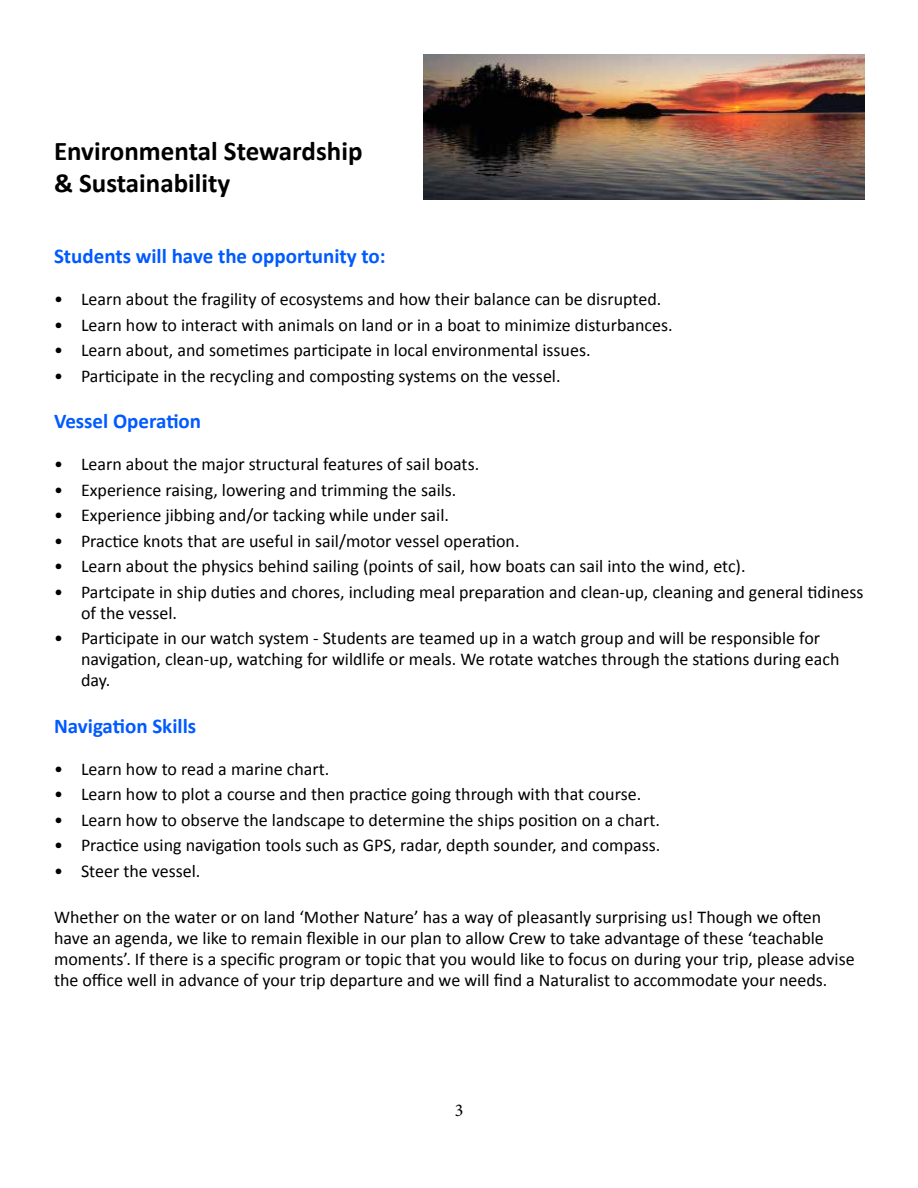
<style>
.page{position:relative;width:918px;height:1188px;background:#fff}
.page>*{position:absolute;margin:0;border:0;box-sizing:border-box;transform-origin:0 0}
.t1{font:700 27px/32.4px "Calibri";color:#000}
.t2{font:700 21px "Calibri";color:#005aff}
.t3{font:18px/21px "Calibri";color:#000}
.t4{font:18px "Minion Pro";color:#000}
</style>
<div class="page">
<img style="left:424px;top:54px;width:441px;height:146px">
<h1 class="t1" style="left:54px;top:135px;width:310px">Environmental Stewardship &amp; Sustainability</h1>
<p class="t2" style="left:54px;top:243px;width:333px">Students will have the opportunity to:</p>
<p class="t3" style="left:54px;top:289px;width:609px">• Learn about the fragility of ecosystems and how their balance can be disrupted.</p>
<p class="t3" style="left:54px;top:314px;width:620px">• Learn how to interact with animals on land or in a boat to minimize disturbances.</p>
<p class="t3" style="left:54px;top:340px;width:538px">• Learn about, and sometimes participate in local environmental issues.</p>
<p class="t3" style="left:54px;top:365px;width:508px">• Participate in the recycling and composting systems on the vessel.</p>
<p class="t2" style="left:54px;top:408px;width:149px">Vessel Operation</p>
<p class="t3" style="left:54px;top:454px;width:427px">• Learn about the major structural features of sail boats.</p>
<p class="t3" style="left:54px;top:479px;width:404px">• Experience raising, lowering and trimming the sails.</p>
<p class="t3" style="left:54px;top:505px;width:397px">• Experience jibbing and/or tacking while under sail.</p>
<p class="t3" style="left:54px;top:530px;width:467px">• Practice knots that are useful in sail/motor vessel operation.</p>
<p class="t3" style="left:54px;top:556px;width:693px">• Learn about the physics behind sailing (points of sail, how boats can sail into the wind, etc).</p>
<p class="t3" style="left:81px;top:581px;width:784px;text-indent:-27px">• Partcipate in ship duties and chores, including meal preparation and clean-up, cleaning and general tidiness of the vessel.</p>
<p class="t3" style="left:81px;top:628px;width:760px;text-indent:-27px">• Participate in our watch system - Students are teamed up in a watch group and will be responsible for navigation, clean-up, watching for wildlife or meals. We rotate watches through the stations during each day.</p>
<p class="t2" style="left:54px;top:712px;width:144px">Navigation Skills</p>
<p class="t3" style="left:54px;top:758px;width:277px">• Learn how to read a marine chart.</p>
<p class="t3" style="left:54px;top:784px;width:589px">• Learn how to plot a course and then practice going through with that course.</p>
<p class="t3" style="left:54px;top:809px;width:608px">• Learn how to observe the landscape to determine the ships position on a chart.</p>
<p class="t3" style="left:54px;top:835px;width:608px">• Practice using navigation tools such as GPS, radar, depth sounder, and compass.</p>
<p class="t3" style="left:54px;top:860px;width:148px">• Steer the vessel.</p>
<p class="t3" style="left:54px;top:907px;width:802px">Whether on the water or on land ‘Mother Nature’ has a way of pleasantly surprising us! Though we often have an agenda, we like to remain flexible in our plan to allow Crew to take advantage of these ‘teachable moments’. If there is a specific program or topic that you would like to focus on during your trip, please advise the office well in advance of your trip departure and we will find a Naturalist to accommodate your needs.</p>
<p class="t4" style="left:455px;top:1098px;width:10px">3</p>
</div>
